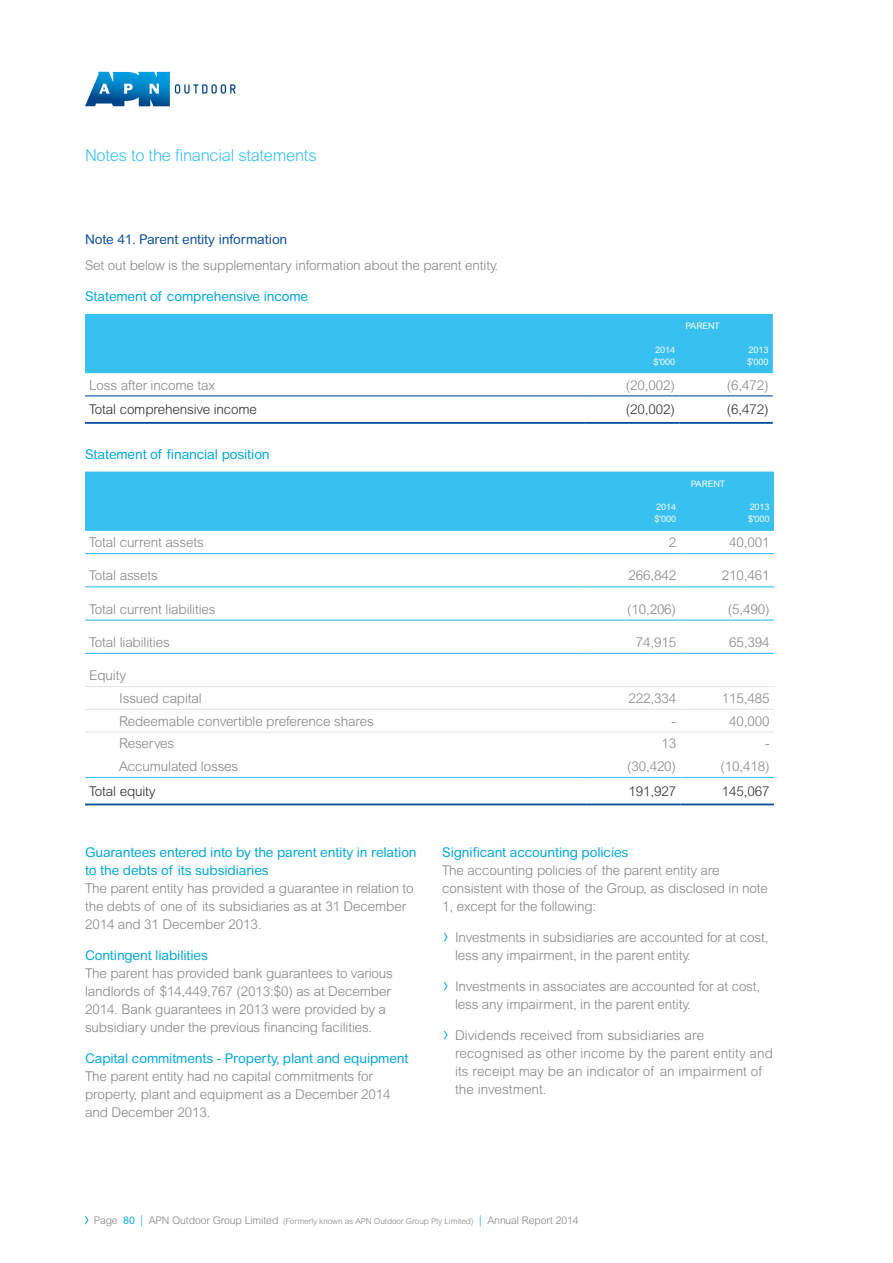
<style>
.page{position:relative;width:893px;height:1263px;background:#fff}
.page>*{position:absolute;margin:0;border:0;box-sizing:border-box;transform-origin:0 0}
.t1{font:300 16.5px "Arial Rounded MT Pro";letter-spacing:-.015em;color:#38c0f1}
.t2{font:300 13.5px/18px "Arial Rounded MT Pro";letter-spacing:-.01em;color:#878486}
.t3{font:13.5px/18px "Arial Rounded MT Pro";letter-spacing:-.01em;color:#00a8dc}
.t4{font:300 13.5px "Arial Rounded MT Pro";letter-spacing:-.01em;color:#2f2c2e}
.t5{font:13.5px "Arial Rounded MT Pro";letter-spacing:-.01em;color:#0d51a1}
.t6{font:300 10.5px "Arial Rounded MT Pro";letter-spacing:-.01em;color:#878486}
.t7{font:9px/12px "Arial Rounded MT Pro";letter-spacing:-.01em;color:#fff}
.s1{font-size:19.5px;color:#00a8dc}
.s2{font-weight:400;color:#00a8dc}
.s3{font-size:12px;color:#00a8dc}
.s4{font-size:8.25px}
</style>
<div class="page">
<svg style="left:85px;top:72px;width:151px;height:34px"></svg>
<div style="left:85px;top:314px;width:688px;height:59px;background:#38c0f1"></div>
<hr style="left:85px;top:395px;width:501px;height:1px;background:#0d51a1">
<hr style="left:586px;top:395px;width:93px;height:1px;background:#0d51a1">
<hr style="left:679px;top:395px;width:94px;height:1px;background:#0d51a1">
<hr style="left:85px;top:422px;width:501px;height:2px;background:#0d51a1">
<hr style="left:586px;top:422px;width:93px;height:2px;background:#0d51a1">
<hr style="left:679px;top:422px;width:94px;height:2px;background:#0d51a1">
<div style="left:85px;top:472px;width:689px;height:59px;background:#38c0f1"></div>
<hr style="left:85px;top:686px;width:502px;height:1px;background:#e2e2e3">
<hr style="left:587px;top:686px;width:93px;height:1px;background:#e2e2e3">
<hr style="left:680px;top:686px;width:94px;height:1px;background:#e2e2e3">
<hr style="left:85px;top:709px;width:502px;height:1px;background:#e2e2e3">
<hr style="left:587px;top:709px;width:93px;height:1px;background:#e2e2e3">
<hr style="left:680px;top:709px;width:94px;height:1px;background:#e2e2e3">
<hr style="left:85px;top:732px;width:502px;height:1px;background:#e2e2e3">
<hr style="left:587px;top:732px;width:93px;height:1px;background:#e2e2e3">
<hr style="left:680px;top:732px;width:94px;height:1px;background:#e2e2e3">
<hr style="left:85px;top:553px;width:502px;height:1px;background:#38c0f1">
<hr style="left:587px;top:553px;width:93px;height:1px;background:#38c0f1">
<hr style="left:680px;top:553px;width:94px;height:1px;background:#38c0f1">
<hr style="left:85px;top:586px;width:502px;height:1px;background:#38c0f1">
<hr style="left:587px;top:586px;width:93px;height:1px;background:#38c0f1">
<hr style="left:680px;top:586px;width:94px;height:1px;background:#38c0f1">
<hr style="left:85px;top:619px;width:502px;height:2px;background:#38c0f1">
<hr style="left:587px;top:619px;width:93px;height:2px;background:#38c0f1">
<hr style="left:680px;top:619px;width:94px;height:2px;background:#38c0f1">
<hr style="left:85px;top:653px;width:502px;height:1px;background:#38c0f1">
<hr style="left:587px;top:653px;width:93px;height:1px;background:#38c0f1">
<hr style="left:680px;top:653px;width:94px;height:1px;background:#38c0f1">
<hr style="left:85px;top:777px;width:502px;height:1px;background:#38c0f1">
<hr style="left:587px;top:777px;width:93px;height:1px;background:#38c0f1">
<hr style="left:680px;top:777px;width:94px;height:1px;background:#38c0f1">
<hr style="left:85px;top:803px;width:502px;height:2px;background:#0d51a1">
<hr style="left:587px;top:803px;width:93px;height:2px;background:#0d51a1">
<hr style="left:680px;top:803px;width:94px;height:2px;background:#0d51a1">
<svg style="left:85px;top:1216px;width:4px;height:9px"></svg>
<p class="t1" style="left:85px;top:146px;width:233px">Notes to the financial statements</p>
<p class="t5" style="left:85px;top:231px;width:204px">Note 41. Parent entity information</p>
<p class="t2" style="left:85px;top:257px;width:415px">Set out below is the supplementary information about the parent entity.</p>
<p class="t3" style="left:85px;top:288px;width:225px">Statement of comprehensive income</p>
<p class="t7" style="left:686px;top:320px;width:36px">PARENT</p>
<p class="t7" style="left:653px;top:344px;width:23px">2014 $'000</p>
<p class="t7" style="left:747px;top:344px;width:23px">2013 $'000</p>
<p class="t2" style="left:89px;top:376px;width:127px">Loss after income tax</p>
<p class="t2" style="left:626px;top:376px;width:51px">(20,002)</p>
<p class="t2" style="left:727px;top:376px;width:43px">(6,472)</p>
<p class="t4" style="left:89px;top:402px;width:169px">Total comprehensive income</p>
<p class="t4" style="left:626px;top:402px;width:51px">(20,002)</p>
<p class="t4" style="left:727px;top:402px;width:43px">(6,472)</p>
<p class="t3" style="left:85px;top:445px;width:186px">Statement of financial position</p>
<p class="t7" style="left:691px;top:478px;width:36px">PARENT</p>
<p class="t7" style="left:654px;top:501px;width:23px">2014 $'000</p>
<p class="t7" style="left:748px;top:501px;width:23px">2013 $'000</p>
<p class="t2" style="left:89px;top:534px;width:116px">Total current assets</p>
<p class="t2" style="left:669px;top:534px;width:9px">2</p>
<p class="t2" style="left:729px;top:534px;width:42px">40,001</p>
<p class="t2" style="left:89px;top:567px;width:70px">Total assets</p>
<p class="t2" style="left:628px;top:567px;width:49px">266,842</p>
<p class="t2" style="left:722px;top:567px;width:49px">210,461</p>
<p class="t2" style="left:89px;top:600px;width:128px">Total current liabilities</p>
<p class="t2" style="left:627px;top:600px;width:51px">(10,206)</p>
<p class="t2" style="left:728px;top:600px;width:43px">(5,490)</p>
<p class="t2" style="left:89px;top:634px;width:82px">Total liabilities</p>
<p class="t2" style="left:636px;top:634px;width:42px">74,915</p>
<p class="t2" style="left:729px;top:634px;width:42px">65,394</p>
<p class="t2" style="left:119px;top:665px;width:84px;line-height:22.6px;text-indent:-30px">Equity<br>Issued capital</p>
<p class="t2" style="left:628px;top:690px;width:49px">222,334</p>
<p class="t2" style="left:722px;top:690px;width:49px">115,485</p>
<p class="t2" style="left:119px;top:712px;width:256px">Redeemable convertible preference shares</p>
<p class="t2" style="left:672px;top:712px;width:6px">-</p>
<p class="t2" style="left:729px;top:712px;width:42px">40,000</p>
<p class="t2" style="left:119px;top:735px;width:57px">Reserves</p>
<p class="t2" style="left:661px;top:735px;width:16px">13</p>
<p class="t2" style="left:765px;top:735px;width:6px">-</p>
<p class="t2" style="left:119px;top:758px;width:121px">Accumulated losses</p>
<p class="t2" style="left:627px;top:758px;width:51px">(30,420)</p>
<p class="t2" style="left:721px;top:758px;width:51px">(10,418)</p>
<p class="t4" style="left:89px;top:783px;width:68px">Total equity</p>
<p class="t4" style="left:628px;top:783px;width:49px">191,927</p>
<p class="t4" style="left:722px;top:783px;width:49px">145,067</p>
<p class="t3" style="left:85px;top:844px;width:333px">Guarantees entered into by the parent entity in relation to the debts of its subsidiaries</p>
<p class="t2" style="left:85px;top:880px;width:330px">The parent entity has provided a guarantee in relation to the debts of one of its subsidiaries as at 31 December<br>2014 and 31 December 2013.</p>
<p class="t3" style="left:85px;top:947px;width:124px">Contingent liabilities</p>
<p class="t2" style="left:85px;top:965px;width:309px">The parent has provided bank guarantees to various landlords of $14,449,767 (2013:$0) as at December 2014. Bank guarantees in 2013 were provided by a subsidiary under the previous financing facilities.</p>
<p class="t3" style="left:85px;top:1049px;width:325px">Capital commitments - Property, plant and equipment</p>
<p class="t2" style="left:85px;top:1067px;width:307px">The parent entity had no capital commitments for property, plant and equipment as a December 2014 and December 2013.</p>
<p class="t3" style="left:442px;top:844px;width:188px">Significant accounting policies</p>
<p class="t2" style="left:442px;top:862px;width:327px">The accounting policies of the parent entity are consistent with those of the Group, as disclosed in note<br>1, except for the following:</p>
<p class="t2" style="left:455px;top:929px;width:315px;text-indent:-13px"><span class="s1">›</span> Investments in subsidiaries are accounted for at cost, less any impairment, in the parent entity.</p>
<p class="t2" style="left:455px;top:978px;width:307px;text-indent:-13px"><span class="s1">›</span> Investments in associates are accounted for at cost, less any impairment, in the parent entity.</p>
<p class="t2" style="left:455px;top:1026px;width:319px;text-indent:-13px"><span class="s1">›</span> Dividends received from subsidiaries are recognised as other income by the parent entity and its receipt may be an indicator of an impairment of the investment.</p>
<p class="t6" style="left:94px;top:1214px;width:486px">Page <span class="s2">80</span> <span class="s3">|</span> APN Outdoor Group Limited <span class="s4">(Formerly known as APN Outdoor Group Pty Limited)</span> <span class="s3">|</span> Annual Report 2014</p>
</div>
